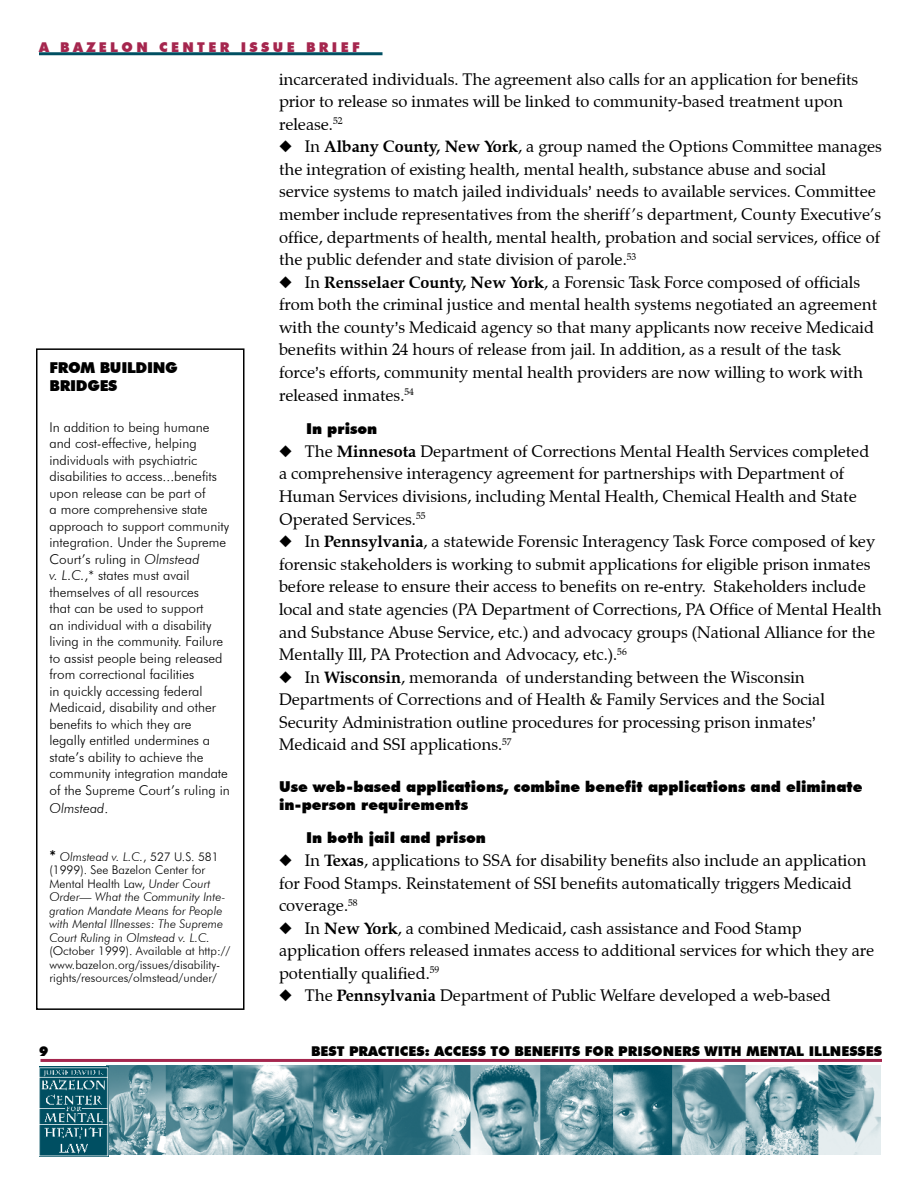
<style>
.page{position:relative;width:918px;height:1188px;background:#fff}
.page>*{position:absolute;margin:0;border:0;box-sizing:border-box;transform-origin:0 0}
.t1{font:16.5px/22.5px "Zapf Calligraphic 801 BT";color:#000}
.t2{font:900 15px/18px "Futura BT";color:#000}
.t3{font:900 15px/18px "Futura BT";letter-spacing:-.02em;color:#000}
.t4{font:300 13.5px/16.5px "Futura BT";color:#000}
.t5{font:900 13.5px "Futura BT";color:#000}
.t6{font:900 13.5px "Futura BT";letter-spacing:.25em;color:#a5264e}
.t7{font:italic 300 13.5px "Futura BT";color:#000}
.t8{font:italic 300 12px/13.5px "Futura BT";color:#000}
.t9{font:300 12px/13.5px "Futura BT";color:#000}
.s1{font-weight:700}
.s2{font-style:italic}
.s3{font-style:normal}
.s4{font-weight:500;font-style:normal;font-size:15px}
</style>
<div class="page">
<hr style="left:39px;top:52px;width:343px;height:3px;background:#004f62">
<hr style="left:40px;top:1059px;width:842px;height:3px;background:#a5264e">
<img style="left:106px;top:1065px;width:774px;height:90px">
<img style="left:39px;top:1066px;width:69px;height:90px">
<div style="left:36px;top:348px;width:208px;height:662px;border:2px solid #000"></div>
<p class="t6" style="left:39px;top:39px;width:322px">A BAZELON CENTER ISSUE BRIEF</p>
<p class="t1" style="left:279px;top:68px;width:581px">incarcerated individuals. The agreement also calls for an application for benefits prior to release so inmates will be linked to community-based treatment upon release.<sup>52</sup></p>
<p class="t1" style="left:279px;top:135px;width:604px;text-indent:26px">In <span class="s1">Albany County, New York</span>, a group named the Options Committee manages the integration of existing health, mental health, substance abuse and social<br>service systems to match jailed individuals needs to available services. Committee member include representatives from the sheriff’s department, County Executive’s office, departments of health, mental health, probation and social services, office of the public defender and state division of parole.<sup>53</sup></p>
<p class="t1" style="left:279px;top:271px;width:600px;text-indent:26px">In <span class="s1">Rensselaer County, New York</span>, a Forensic Task Force composed of officials from both the criminal justice and mental health systems negotiated an agreement with the county s Medicaid agency so that many applicants now receive Medicaid benefits within 24 hours of release from jail. In addition, as a result of the task force s efforts, community mental health providers are now willing to work with released inmates.<sup>54</sup></p>
<p class="t2" style="left:306px;top:420px;width:73px">In prison</p>
<p class="t1" style="left:279px;top:440px;width:592px;text-indent:26px">The <span class="s1">Minnesota</span> Department of Corrections Mental Health Services completed a comprehensive interagency agreement for partnerships with Department of Human Services divisions, including Mental Health, Chemical Health and State Operated Services.<sup>55</sup></p>
<p class="t1" style="left:305px;top:530px;width:572px">In <span class="s1">Pennsylvania</span>, a statewide Forensic Interagency Task Force composed of key</p>
<p class="t1" style="left:279px;top:553px;width:593px">forensic stakeholders is working to submit applications for eligible prison inmates</p>
<p class="t1" style="left:279px;top:575px;width:589px">before release to ensure their access to benefits on re-entry. Stakeholders include</p>
<p class="t1" style="left:279px;top:598px;width:604px">local and state agencies (PA Department of Corrections, PA Office of Mental Health</p>
<p class="t1" style="left:279px;top:621px;width:598px">and Substance Abuse Service, etc.) and advocacy groups (National Alliance for the</p>
<p class="t1" style="left:279px;top:643px;width:349px">Mentally Ill, PA Protection and Advocacy, etc.).<sup>56</sup></p>
<p class="t1" style="left:305px;top:666px;width:502px">In <span class="s1">Wisconsin</span>, memoranda of understanding between the Wisconsin</p>
<p class="t1" style="left:279px;top:688px;width:547px">Departments of Corrections and of Health &amp; Family Services and the Social</p>
<p class="t1" style="left:279px;top:711px;width:535px">Security Administration outline procedures for processing prison inmates</p>
<p class="t1" style="left:279px;top:733px;width:234px">Medicaid and SSI applications.<sup>57</sup></p>
<p class="t2" style="left:279px;top:777px;width:585px">Use web-based applications, combine benefit applications and eliminate in-person requirements</p>
<p class="t2" style="left:306px;top:829px;width:181px">In both jail and prison</p>
<p class="t1" style="left:305px;top:849px;width:563px">In <span class="s1">Texas</span>, applications to SSA for disability benefits also include an application</p>
<p class="t1" style="left:279px;top:872px;width:574px">for Food Stamps. Reinstatement of SSI benefits automatically triggers Medicaid</p>
<p class="t1" style="left:279px;top:894px;width:80px">coverage.<sup>58</sup></p>
<p class="t1" style="left:305px;top:917px;width:499px">In <span class="s1">New York</span>, a combined Medicaid, cash assistance and Food Stamp</p>
<p class="t1" style="left:279px;top:939px;width:597px">application offers released inmates access to additional services for which they are</p>
<p class="t1" style="left:279px;top:962px;width:162px">potentially qualified.<sup>59</sup></p>
<p class="t1" style="left:305px;top:985px;width:528px">The <span class="s1">Pennsylvania</span> Department of Public Welfare developed a web-based</p>
<p class="t3" style="left:50px;top:359px;width:130px">FROM BUILDING<br>BRIDGES</p>
<p class="t4" style="left:50px;top:419px;width:182px">In addition to being humane and cost-effective, helping individuals with psychiatric disabilities to access...benefits upon release can be part of<br>a more comprehensive state approach to support community integration. Under the Supreme<br>Court’s ruling in <span class="s2">Olmstead<br>v. L.C.</span>,* states must avail themselves of all resources<br>that can be used to support<br>an individual with a disability living in the community. Failure to assist people being released from correctional facilities<br>in quickly accessing federal<br>Medicaid, disability and other benefits to which they are legally entitled undermines a state’s ability to achieve the community integration mandate of the Supreme Court’s ruling in</p>
<p class="t7" style="left:50px;top:800px;width:60px">Olmstead<span class="s3">.</span></p>
<p class="t8" style="left:50px;top:850px;width:177px"><span class="s4">*</span> Olmstead v. L.C.<span class="s3">, 527 U.S. 581 (1999). See Bazelon Center for<br>Mental Health Law,</span> Under Court<br>Order— What the Community Inte&shy;gration Mandate Means for People with Mental Illnesses: The Supreme<br>Court Ruling in Olmstead v. L.C.</p>
<p class="t9" style="left:50px;top:944px;width:182px">(October 1999). Available at http:// www.bazelon.org/issues/disability&shy;rights/resources/olmstead/under/</p>
<p class="t5" style="left:311px;top:1043px;width:572px">BEST PRACTICES: ACCESS TO BENEFITS FOR PRISONERS WITH MENTAL ILLNESSES</p>
</div>
